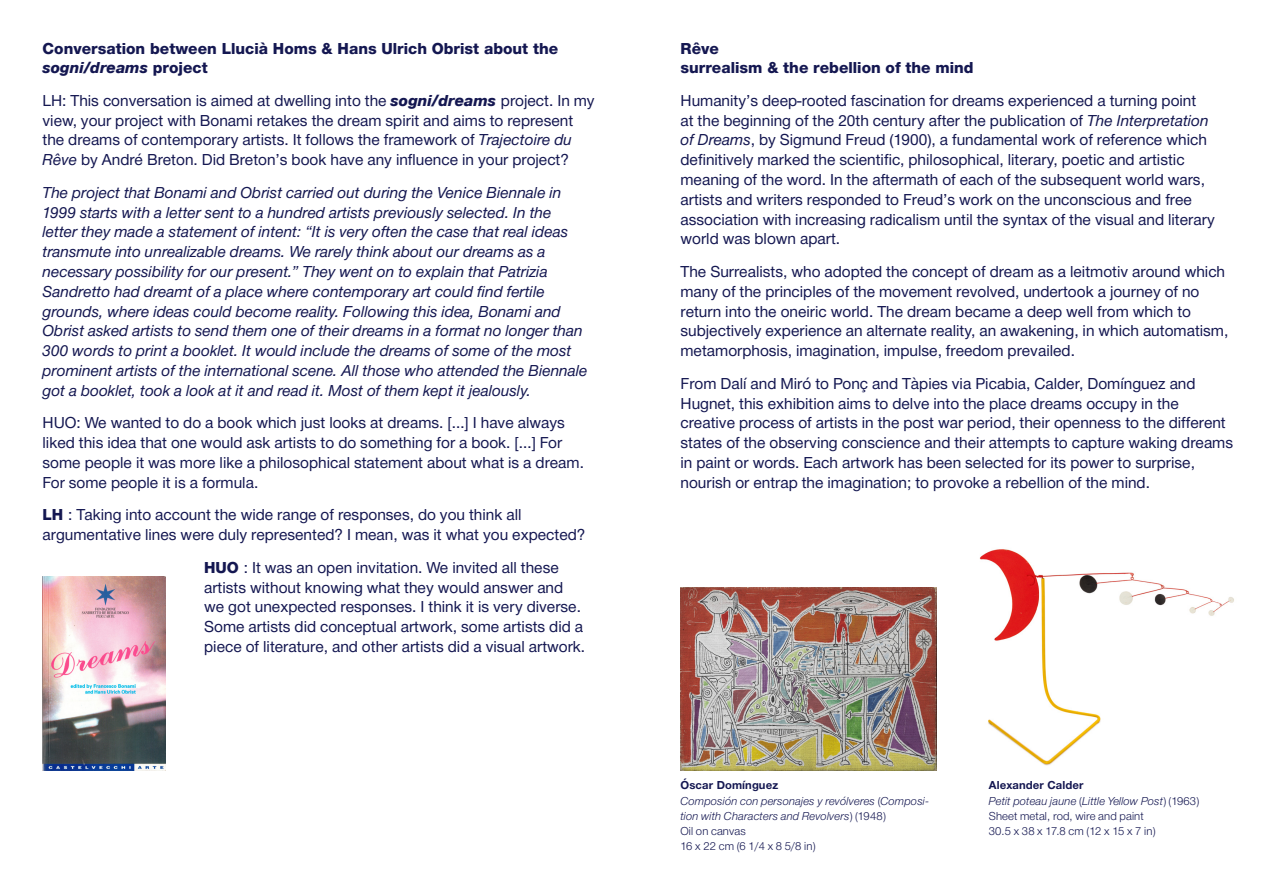
<style>
.page{position:relative;width:1276px;height:893px;background:#fff}
.page>*{position:absolute;margin:0;border:0;box-sizing:border-box;transform-origin:0 0}
.t1{font:16.5px/19.8px "NH55";color:#141751}
.t2{font:16.5px/19.8px "NH56";color:#141751}
.t3{font:16.5px/19.8px "NH85";color:#141751}
.t4{font:12px/15.1px "NH46";letter-spacing:.01em;color:#141751}
.t5{font:12px "NH45";letter-spacing:.01em;color:#141751}
.t6{font:12px "NH75";letter-spacing:.01em;color:#141751}
.s1{font-family:"NH86"}
.s2{font-family:"NH56"}
.s3{font-family:"NH85"}
.s4{font-family:"NH45"}
</style>
<div class="page">
<img style="left:680px;top:587px;width:256px;height:183px">
<img style="left:979px;top:549px;width:255px;height:217px">
<img style="left:43px;top:577px;width:123px;height:193px">
<p class="t3" style="left:43px;top:39px;width:517px">Conversation between Llucià Homs &amp; Hans Ulrich Obrist about the <span class="s1">sogni/dreams</span> project</p>
<p class="t1" style="left:43px;top:92px;width:553px">LH: This conversation is aimed at dwelling into the <span class="s1">sogni/dreams</span> project. In my view, your project with Bonami retakes the dream spirit and aims to represent the dreams of contemporary artists. It follows the framework of <span class="s2">Trajectoire du Rêve</span> by André Breton. Did Breton’s book have any influence in your project?</p>
<p class="t2" style="left:43px;top:184px;width:546px">The project that Bonami and Obrist carried out during the Venice Biennale in 1999 starts with a letter sent to a hundred artists previously selected. In the letter they made a statement of intent: “It is very often the case that real ideas transmute into unrealizable dreams. We rarely think about our dreams as a necessary possibility for our present.” They went on to explain that Patrizia Sandretto had dreamt of a place where contemporary art could find fertile grounds, where ideas could become reality. Following this idea, Bonami and Obrist asked artists to send them one of their dreams in a format no longer than 300 words to print a booklet. It would include the dreams of some of the most prominent artists of the international scene. All those who attended the Biennale got a booklet, took a look at it and read it. Most of them kept it jealously.</p>
<p class="t1" style="left:43px;top:414px;width:543px">HUO: We wanted to do a book which just looks at dreams. […] I have always liked this idea that one would ask artists to do something for a book. […] For some people it was more like a philosophical statement about what is a dream.<br>For some people it is a formula.</p>
<p class="t1" style="left:43px;top:506px;width:544px"><span class="s3">LH</span> : Taking into account the wide range of responses, do you think all argumentative lines were duly represented? I mean, was it what you expected?</p>
<p class="t1" style="left:204px;top:559px;width:382px"><span class="s3">HUO</span> : It was an open invitation. We invited all these artists without knowing what they would answer and we got unexpected responses. I think it is very diverse.<br>Some artists did conceptual artwork, some artists did a piece of literature, and other artists did a visual artwork.</p>
<p class="t3" style="left:680px;top:39px;width:40px">Rêve</p>
<p class="t3" style="left:680px;top:59px;width:295px">surrealism &amp; the rebellion of the mind</p>
<p class="t1" style="left:680px;top:92px;width:536px">Humanity’s deep-rooted fascination for dreams experienced a turning point<br>at the beginning of the 20th century after the publication of <span class="s2">The Interpretation of Dreams</span>, by Sigmund Freud (1900), a fundamental work of reference which definitively marked the scientific, philosophical, literary, poetic and artistic meaning of the word. In the aftermath of each of the subsequent world wars, artists and writers responded to Freud’s work on the unconscious and free association with increasing radicalism until the syntax of the visual and literary world was blown apart.</p>
<p class="t1" style="left:680px;top:263px;width:549px">The Surrealists, who adopted the concept of dream as a leitmotiv around which many of the principles of the movement revolved, undertook a journey of no return into the oneiric world. The dream became a deep well from which to subjectively experience an alternate reality, an awakening, in which automatism, metamorphosis, imagination, impulse, freedom prevailed.</p>
<p class="t1" style="left:680px;top:375px;width:554px">From Dalí and Miró to Ponç and Tàpies via Picabia, Calder, Domínguez and Hugnet, this exhibition aims to delve into the place dreams occupy in the creative process of artists in the post war period, their openness to the different states of the observing conscience and their attempts to capture waking dreams in paint or words. Each artwork has been selected for its power to surprise, nourish or entrap the imagination; to provoke a rebellion of the mind.</p>
<p class="t6" style="left:680px;top:777px;width:99px">Óscar Domínguez</p>
<p class="t4" style="left:680px;top:794px;width:250px">Composión con personajes y revólveres <span class="s4">(</span>Composi&shy;tion with Characters and Revolvers<span class="s4">) (1948)</span></p>
<p class="t5" style="left:680px;top:823px;width:67px">Oil on canvas</p>
<p class="t5" style="left:680px;top:838px;width:136px">16 x 22 cm (6 1/4 x 8 5/8 in)</p>
<p class="t6" style="left:989px;top:777px;width:96px">Alexander Calder</p>
<p class="t4" style="left:989px;top:794px;width:212px">Petit poteau jaune <span class="s4">(</span>Little Yellow Post<span class="s4">) (1963)</span></p>
<p class="t5" style="left:989px;top:808px;width:156px">Sheet metal, rod, wire and paint</p>
<p class="t5" style="left:989px;top:823px;width:168px">30.5 x 38 x 17.8 cm (12 x 15 x 7 in)</p>
</div>
